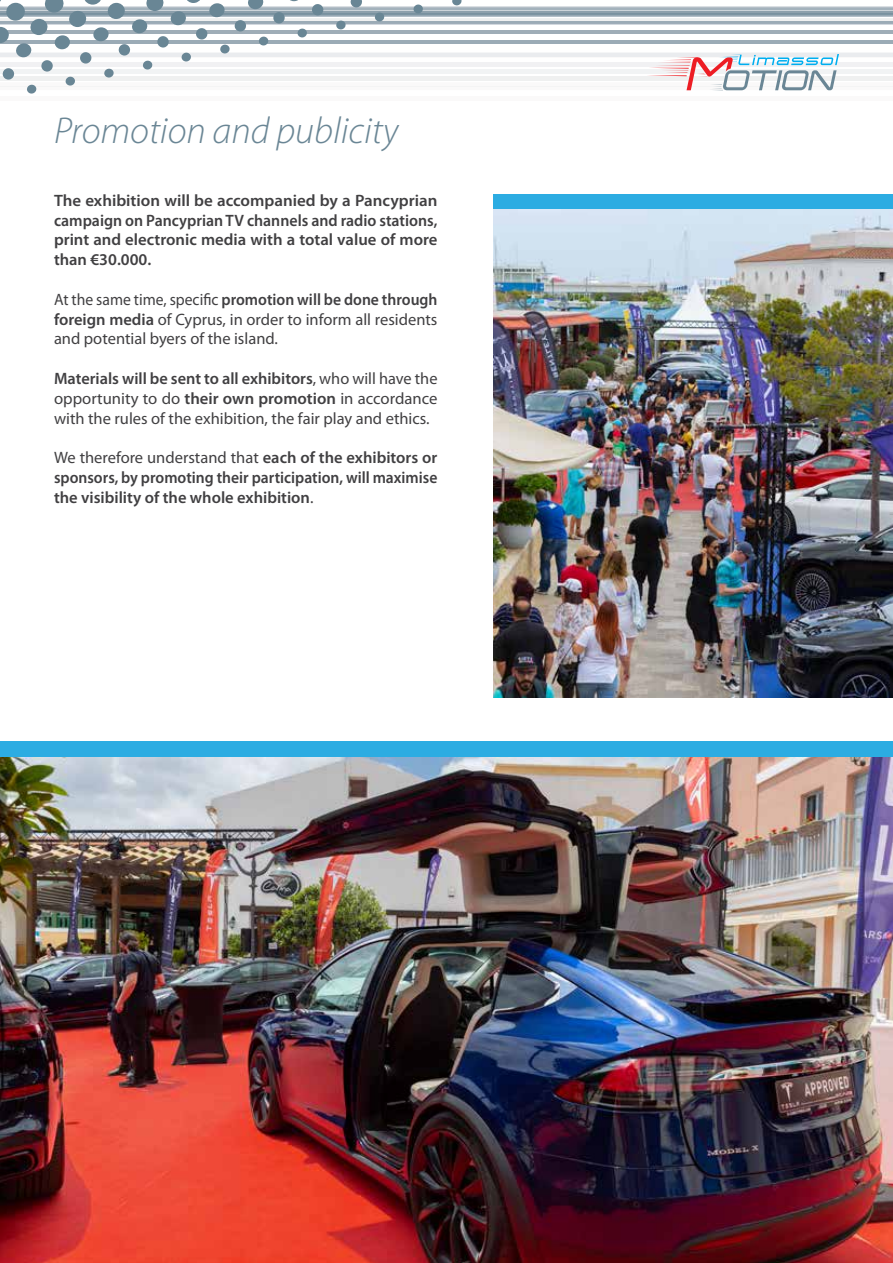
<style>
.page{position:relative;width:893px;height:1263px;background:#fff}
.page>*{position:absolute;margin:0;border:0;box-sizing:border-box;transform-origin:0 0}
.t1{font:italic 300 37.5px "Myriad Pro";color:#6a8695}
.t2{font:600 16.5px/19.8px "Myriad Pro";color:#414042;text-align:justify}
.t3{font:16.5px/19.8px "Myriad Pro";color:#414042;text-align:justify}
.t4{font:16.5px/19.8px "Myriad Pro";color:#414042;text-align:justify;scale:.95 1}
.s1{font-weight:600}
.s2{font-weight:400}
</style>
<div class="page">
<hr style="left:0;top:97px;width:893px;height:4px;background:#faf9f9">
<svg style="left:0;top:0;width:893px;height:94px"></svg>
<img style="left:494px;top:209px;width:399px;height:488px">
<img style="left:0;top:756px;width:893px;height:507px">
<div style="left:0;top:741px;width:893px;height:15px;background:#2cace2"></div>
<div style="left:494px;top:194px;width:399px;height:15px;background:#2cace2"></div>
<h1 class="t1" style="left:54px;top:108px;width:346px">Promotion and publicity</h1>
<p class="t2" style="left:54px;top:190px;width:385px">The exhibition will be accompanied by a Pancyprian campaign on Pancyprian TV channels and radio stations, print and electronic media with a total value of more than €30.000.</p>
<p class="t4" style="left:54px;top:289px;width:405px">At the same time, specific <span class="s1">promotion will be done through foreign media</span> of Cyprus, in order to inform all residents and potential byers of the island.</p>
<p class="t3" style="left:54px;top:368px;width:385px"><span class="s1">Materials will be sent to all exhibitors</span>, who will have the opportunity to do <span class="s1">their own promotion</span> in accordance with the rules of the exhibition, the fair play and ethics.</p>
<p class="t2" style="left:54px;top:447px;width:385px"><span class="s2">We therefore understand that</span> each of the exhibitors or sponsors, by promoting their participation, will maximise the visibility of the whole exhibition<span class="s2">.</span></p>
</div>
